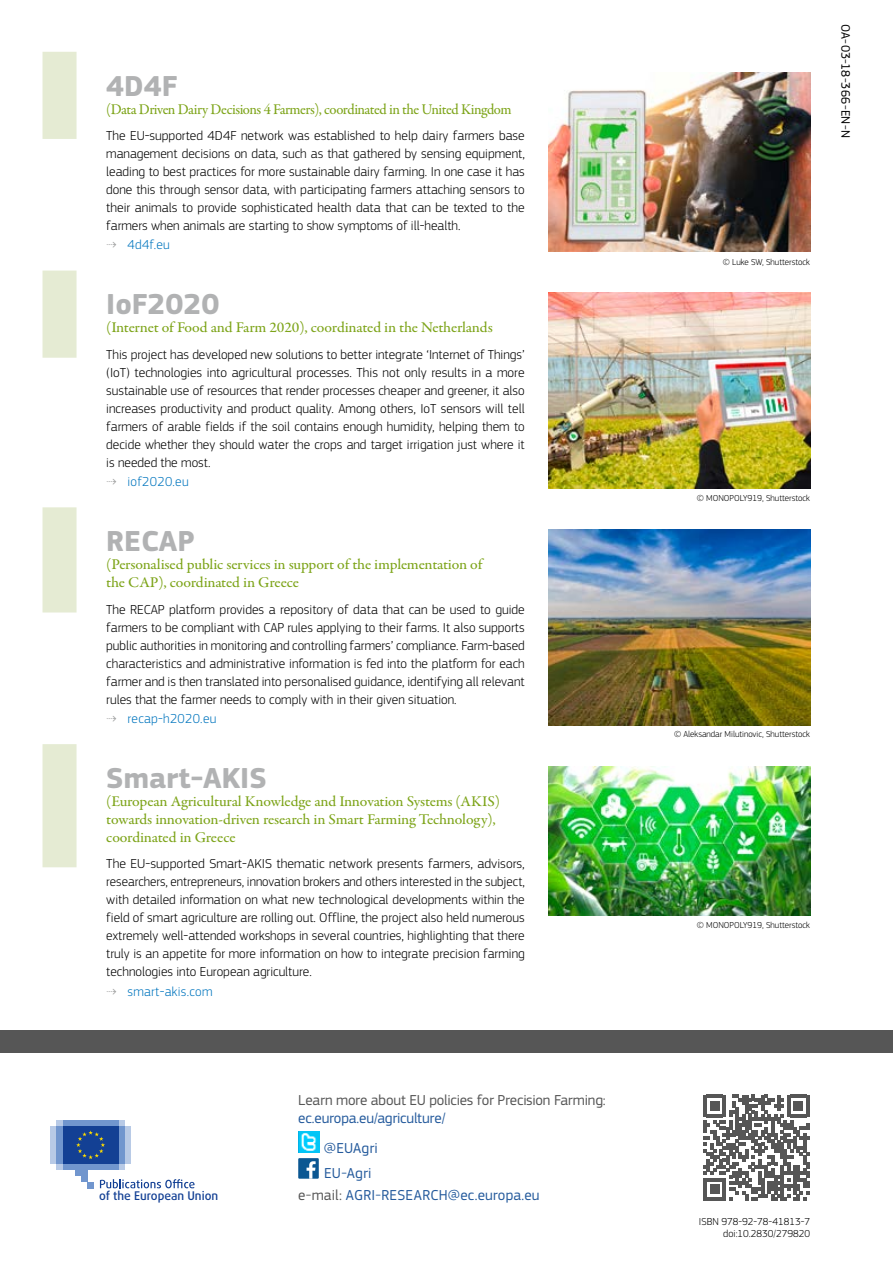
<style>
.page{position:relative;width:893px;height:1263px;background:#fff}
.page>*{position:absolute;margin:0;border:0;box-sizing:border-box;transform-origin:0 0}
._01_Titres_niveau_1{font:700 30px "EC Square Sans Pro";color:#b1b2b3}
._01_Titres_niveau_1-2{font:500 15px/18px "Garamond Premr Pro";letter-spacing:-.015em;color:#7da419;scale:1.04 1}
.Question{font:15px/18px "EC Square Sans Pro";letter-spacing:-.01em;color:#565656}
._01_Titres_niveau_1-3{font:500 15px "Garamond Premr Pro";letter-spacing:-.035em;color:#7da419}
.Question-2{font:15px "EC Square Sans Pro";letter-spacing:.01em;color:#245a9c}
._00_Body{font:300 13.5px/18px "EC Square Sans Pro";color:#000;text-align:justify}
.t1{font:300 13.5px "EC Square Sans Pro";letter-spacing:.02em;color:#0075be}
.Identifiants{font:12.75px "EC Square Sans Pro";letter-spacing:.015em;color:#000}
.t2{font:500 12px "Daxline Pro";color:#134094}
._00_____et_fin_d_art{font:300 10.5px "EC Square Sans Pro";color:#000}
.t3{font:300 9px "EC Square Sans Pro";color:#000}
.t4{font:500 7.8px/10.8px "Daxline Pro";letter-spacing:-.01em;color:#004e9d}
.s1{color:#9c9d9d}
.s2{color:#245a9c}
.s3{color:#565656}
</style>
<div class="page">
<img style="left:548px;top:72px;width:262px;height:180px">
<img style="left:548px;top:293px;width:262px;height:196px">
<img style="left:548px;top:529px;width:262px;height:196px">
<img style="left:548px;top:766px;width:262px;height:149px">
<div style="left:43px;top:52px;width:34px;height:87px;background:#e5ebd3"></div>
<div style="left:43px;top:271px;width:34px;height:87px;background:#e5ebd3"></div>
<div style="left:43px;top:507px;width:34px;height:105px;background:#e5ebd3"></div>
<div style="left:43px;top:744px;width:34px;height:123px;background:#e5ebd3"></div>
<img style="left:298px;top:1131px;width:22px;height:22px">
<div style="left:298px;top:1158px;width:21px;height:21px;background:#0b5792"></div>
<svg style="left:307px;top:1161px;width:9px;height:18px"></svg>
<div style="left:0;top:1031px;width:893px;height:22px;background:#565656"></div>
<svg style="left:703px;top:1095px;width:106px;height:105px"></svg>
<div style="left:57px;top:1163px;width:68px;height:6px;background:#b8cae6"></div>
<div style="left:57px;top:1120px;width:68px;height:6px;background:#b8cae6"></div>
<div style="left:63px;top:1120px;width:56px;height:6px;background:#7196ce"></div>
<div style="left:63px;top:1163px;width:56px;height:6px;background:#7196ce"></div>
<div style="left:119px;top:1126px;width:6px;height:37px;background:#7196ce"></div>
<div style="left:125px;top:1126px;width:6px;height:37px;background:#b8cae6"></div>
<div style="left:57px;top:1126px;width:6px;height:37px;background:#7196ce"></div>
<div style="left:50px;top:1126px;width:7px;height:37px;background:#b8cae6"></div>
<div style="left:75px;top:1163px;width:13px;height:13px;background:#7196ce"></div>
<div style="left:81px;top:1163px;width:7px;height:19px;background:#7196ce"></div>
<svg style="left:88px;top:1182px;width:6px;height:6px"></svg>
<div style="left:63px;top:1126px;width:56px;height:37px;background:#134094"></div>
<svg style="left:76px;top:1130px;width:29px;height:29px"></svg>
<svg style="left:100px;top:1179px;width:95px;height:9px"></svg>
<p class="_01_Titres_niveau_1" style="left:106px;top:68px;width:73px">4D4F</p>
<p class="_01_Titres_niveau_1-3" style="left:106px;top:100px;width:407px">(Data Driven Dairy Decisions 4 Farmers), coordinated in the United Kingdom</p>
<p class="_00_Body" style="left:106px;top:127px;width:420px">The EU-supported 4D4F network was established to help dairy farmers base management decisions on data, such as that gathered by sensing equipment, leading to best practices for more sustainable dairy farming. In one case it has done this through sensor data, with participating farmers attaching sensors to their animals to provide sophisticated health data that can be texted to the farmers when animals are starting to show symptoms of ill-health.</p>
<p class="t1" style="left:106px;top:237px;width:65px"><span class="s1">⇢</span> 4d4f.eu</p>
<p class="_01_Titres_niveau_1" style="left:106px;top:286px;width:114px">IoF2020</p>
<p class="_01_Titres_niveau_1-2" style="left:106px;top:319px;width:373px">(Internet of Food and Farm 2020), coordinated in the Netherlands</p>
<p class="_00_Body" style="left:106px;top:345px;width:420px">This project has developed new solutions to better integrate ‘Internet of Things’ (IoT) technologies into agricultural processes. This not only results in a more sustainable use of resources that render processes cheaper and greener, it also increases productivity and product quality. Among others, IoT sensors will tell farmers of arable fields if the soil contains enough humidity, helping them to decide whether they should water the crops and target irrigation just where it is needed the most.</p>
<p class="t1" style="left:106px;top:474px;width:84px"><span class="s1">⇢</span> iof2020.eu</p>
<p class="_01_Titres_niveau_1" style="left:106px;top:523px;width:90px">RECAP</p>
<p class="_01_Titres_niveau_1-2" style="left:106px;top:556px;width:363px">(Personalised public services in support of the implementation of the CAP), coordinated in Greece</p>
<p class="_00_Body" style="left:106px;top:600px;width:420px">The RECAP platform provides a repository of data that can be used to guide farmers to be compliant with CAP rules applying to their farms. It also supports public authorities in monitoring and controlling farmers’ compliance. Farm-based characteristics and administrative information is fed into the platform for each farmer and is then translated into personalised guidance, identifying all relevant rules that the farmer needs to comply with in their given situation.</p>
<p class="t1" style="left:106px;top:710px;width:112px"><span class="s1">⇢</span> recap-h2020.eu</p>
<p class="_01_Titres_niveau_1" style="left:106px;top:760px;width:162px">Smart-AKIS</p>
<p class="_01_Titres_niveau_1-2" style="left:106px;top:792px;width:380px">(European Agricultural Knowledge and Innovation Systems (AKIS) towards innovation-driven research in Smart Farming Technology), coordinated in Greece</p>
<p class="_00_Body" style="left:106px;top:855px;width:420px">The EU-supported Smart-AKIS thematic network presents farmers, advisors, researchers, entrepreneurs, innovation brokers and others interested in the subject, with detailed information on what new technological developments within the field of smart agriculture are rolling out. Offline, the project also held numerous extremely well-attended workshops in several countries, highlighting that there truly is an appetite for more information on how to integrate precision farming technologies into European agriculture.</p>
<p class="t1" style="left:106px;top:983px;width:108px"><span class="s1">⇢</span> smart-akis.com</p>
<p class="t2" style="left:99px;top:1187px;width:121px">of the European Union</p>
<p class="Question" style="left:298px;top:1091px;width:309px">Learn more about EU policies for Precision Farming: <span class="s2">ec.europa.eu/agriculture/</span></p>
<p class="Question-2" style="left:324px;top:1139px;width:55px">@EUAgri</p>
<p class="t4" style="left:331px;top:1184px;width:129px">Follow us on facebook and twitter: facebook.com/EULawandPublications</p>
<p class="Question-2" style="left:324px;top:1164px;width:49px">EU-Agri</p>
<p class="Question-2" style="left:298px;top:1186px;width:243px"><span class="s3">e-mail:</span> AGRI-RESEARCH@ec.europa.eu</p>
<p class="Identifiants" style="left:853px;top:24px;width:115px;rotate:90deg">OA-03-18-366-EN-N</p>
<p class="t3" style="left:723px;top:256px;width:89px">© Luke SW, Shutterstock</p>
<p class="t3" style="left:697px;top:493px;width:115px">© MONOPOLY919, Shutterstock</p>
<p class="t3" style="left:674px;top:729px;width:137px">© Aleksandar Milutinovic, Shutterstock</p>
<p class="t3" style="left:697px;top:919px;width:115px">© MONOPOLY919, Shutterstock</p>
<p class="_00_____et_fin_d_art" style="left:699px;top:1216px;width:113px">ISBN 978-92-78-41813-7</p>
<p class="_00_____et_fin_d_art" style="left:723px;top:1228px;width:88px">doi:10.2830/279820</p>
</div>
